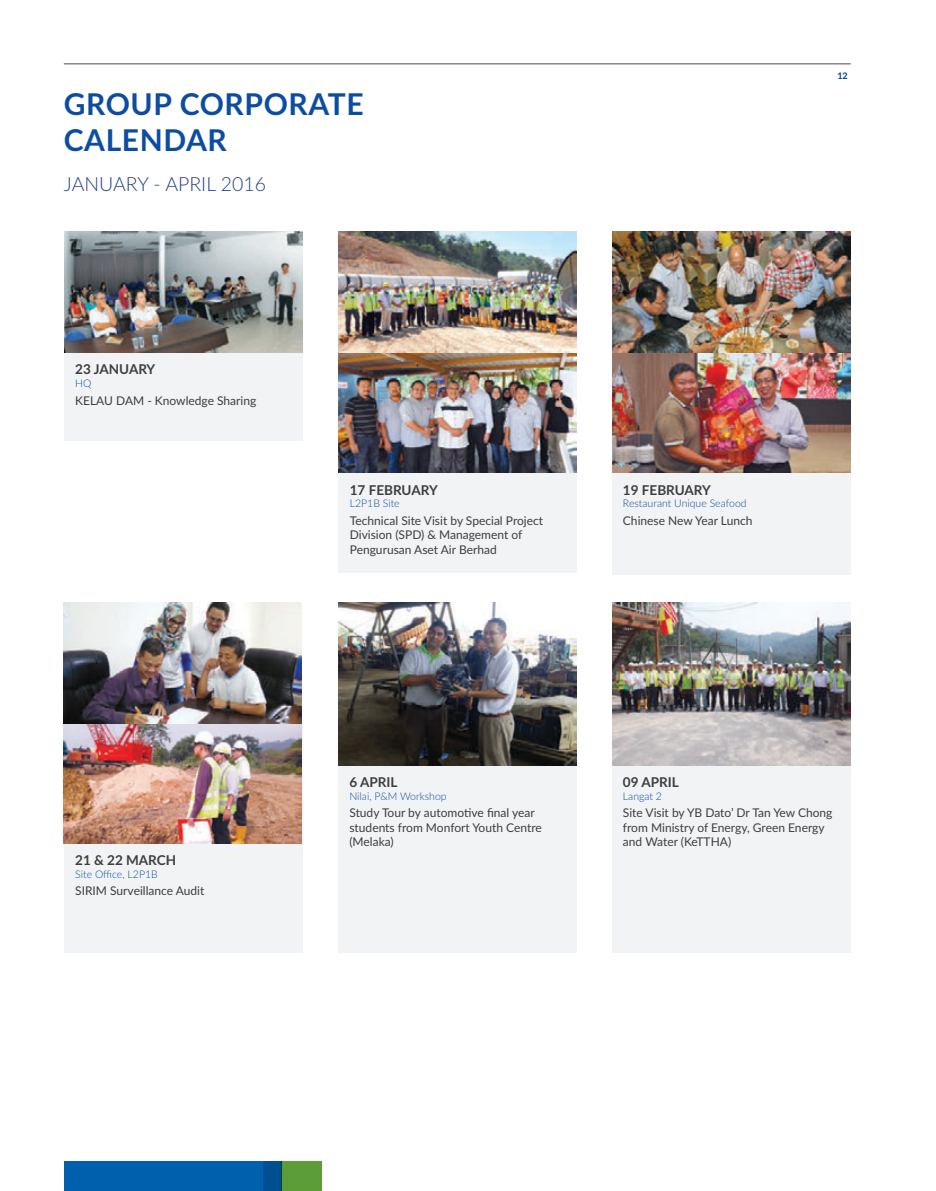
<style>
.page{position:relative;width:936px;height:1191px;background:#fff}
.page>*{position:absolute;margin:0;border:0;box-sizing:border-box;transform-origin:0 0}
.t1{font:700 30px/36px "Lato";letter-spacing:.02em;color:#0d4da1}
.t2{font:300 19.5px "Lato";color:#253f8e}
.t3{font:700 13.5px "Lato";color:#3e3e3f}
.t4{font:12px/14.4px "Lato";color:#3e3e3f}
.t5{font:300 10.5px "Lato";color:#0d4da1}
.t6{font:800 9px "Lato";color:#0d4da1}
</style>
<div class="page">
<div style="left:281px;top:1161px;width:41px;height:30px;background:#5c9d38"></div>
<div style="left:64px;top:1161px;width:217px;height:30px;background:#0160ae"></div>
<hr style="left:64px;top:64px;width:786px;height:1px;background:#4b4c4d">
<div style="left:65px;top:231px;width:238px;height:209px;background:#f2f3f4"></div>
<div style="left:65px;top:723px;width:238px;height:229px;background:#f2f3f4"></div>
<img style="left:65px;top:231px;width:237px;height:121px">
<img style="left:64px;top:603px;width:238px;height:240px">
<div style="left:612px;top:352px;width:238px;height:222px;background:#f2f3f4"></div>
<img style="left:613px;top:231px;width:237px;height:242px">
<div style="left:338px;top:473px;width:239px;height:100px;background:#f2f3f4"></div>
<img style="left:338px;top:231px;width:239px;height:242px">
<div style="left:612px;top:723px;width:238px;height:229px;background:#f2f3f4"></div>
<img style="left:612px;top:603px;width:238px;height:162px">
<div style="left:338px;top:723px;width:238px;height:229px;background:#f2f3f4"></div>
<img style="left:338px;top:603px;width:238px;height:162px">
<h1 class="t1" style="left:64px;top:85px;width:301px">GROUP CORPORATE<br>CALENDAR</h1>
<h2 class="t2" style="left:64px;top:170px;width:204px">JANUARY - APRIL 2016</h2>
<p class="t3" style="left:75px;top:359px;width:82px">23 JANUARY</p>
<p class="t5" style="left:75px;top:376px;width:18px">HQ</p>
<p class="t4" style="left:75px;top:392px;width:183px">KELAU DAM - Knowledge Sharing</p>
<p class="t3" style="left:350px;top:480px;width:89px">17 FEBRUARY</p>
<p class="t5" style="left:350px;top:496px;width:51px">L2P1B Site</p>
<p class="t4" style="left:350px;top:513px;width:195px">Technical Site Visit by Special Project<br>Division (SPD) &amp; Management of<br>Pengurusan Aset Air Berhad</p>
<p class="t3" style="left:623px;top:480px;width:89px">19 FEBRUARY</p>
<p class="t5" style="left:623px;top:496px;width:125px">Restaurant Unique Seafood</p>
<p class="t4" style="left:623px;top:513px;width:131px">Chinese New Year Lunch</p>
<p class="t6" style="left:837px;top:69px;width:12px">12</p>
<p class="t3" style="left:75px;top:850px;width:102px">21 &amp; 22 MARCH</p>
<p class="t5" style="left:75px;top:866px;width:84px">Site Office, L2P1B</p>
<p class="t4" style="left:75px;top:883px;width:131px">SIRIM Surveillance Audit</p>
<p class="t3" style="left:349px;top:772px;width:50px">6 APRIL</p>
<p class="t5" style="left:349px;top:789px;width:99px">Nilai, P&amp;M Workshop</p>
<p class="t4" style="left:349px;top:805px;width:194px">Study Tour by automotive final year students from Monfort Youth Centre (Melaka)</p>
<p class="t3" style="left:623px;top:772px;width:57px">09 APRIL</p>
<p class="t5" style="left:623px;top:789px;width:41px">Langat 2</p>
<p class="t4" style="left:623px;top:805px;width:211px">Site Visit by YB Dato’ Dr Tan Yew Chong from Ministry of Energy, Green Energy and Water (KeTTHA)</p>
</div>
